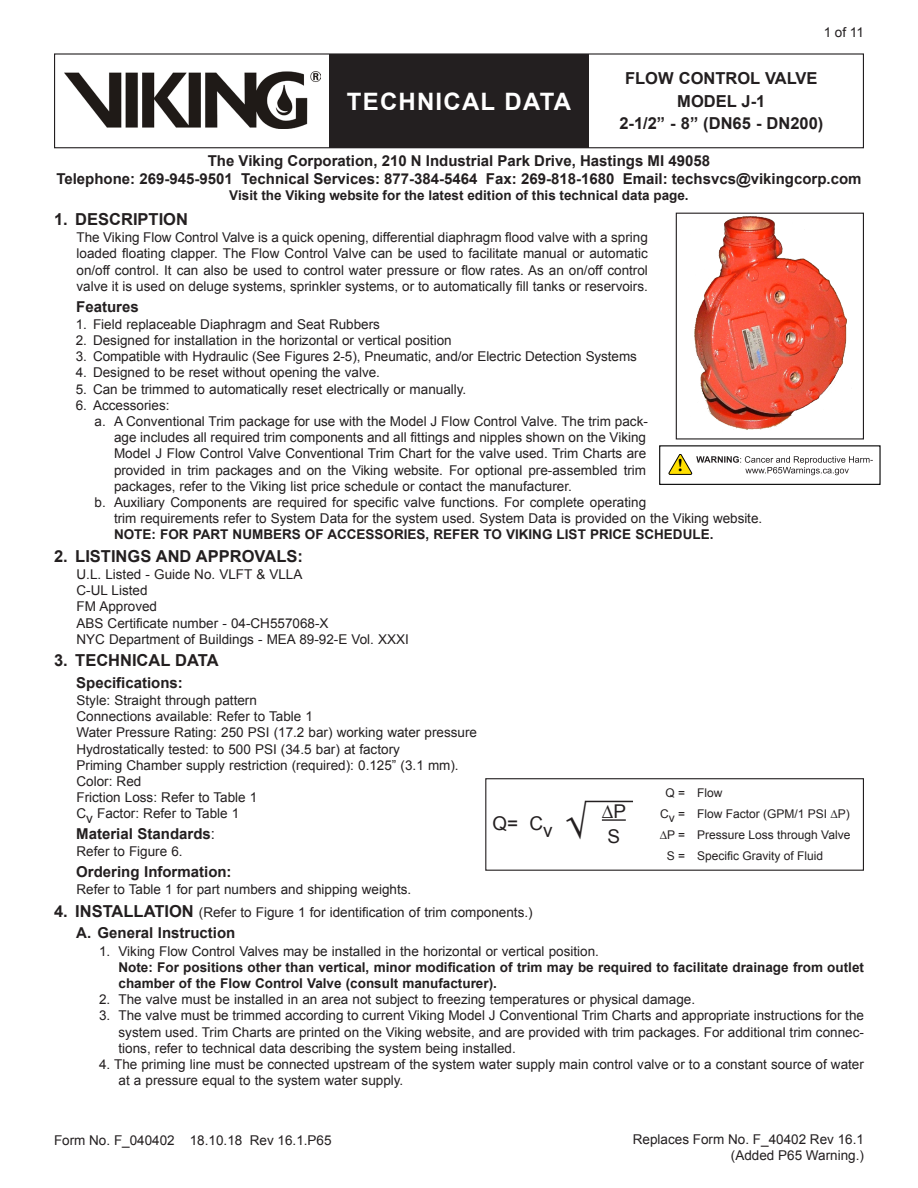
<style>
.page{position:relative;width:918px;height:1188px;background:#fff}
.page>*{position:absolute;margin:0;border:0;box-sizing:border-box;transform-origin:0 0}
.t1{font:39.3px "Arial";color:#231f20}
.t2{font:700 24px "Arial";letter-spacing:.05em;color:#fff}
.t3{font:18.9px "Arial";color:#231f20}
.Heading{font:700 16.5px/22.8px "Arial";color:#231f20;text-align:center}
.Heading_2{font:700 15px/18px "Arial";color:#231f20;text-align:center}
.Body_Text{font:13.5px/16.2px "Arial";color:#231f20;text-align:justify}
.Installation{font:13.5px/16.2px "Arial";color:#231f20;text-align:justify}
.Steps_2{font:13.5px/16.2px "Arial";color:#231f20}
.Steps_1{font:13.5px "Arial";color:#231f20}
.Installation-2{font:700 13.5px/16.2px "Arial";color:#231f20}
.Note{font:700 13.5px "Arial";color:#231f20}
.Heading-2{font:13.5px "Arial";color:#231f20}
.Right_Page_Number{font:13.5px "Arial";color:#231f20}
.t4{font:12px "Arial";color:#231f20}
.s1{font-weight:400}
.s2{font-weight:700;font-size:16.5px}
</style>
<div class="page">
<div style="left:54px;top:53px;width:810px;height:95px;border:1px solid #231f20"></div>
<div style="left:329px;top:54px;width:259px;height:94px;background:#231f20"></div>
<img style="left:65px;top:72px;width:256px;height:56px">
<div style="left:485px;top:778px;width:379px;height:93px;border:1px solid #231f20"></div>
<img style="left:694px;top:217px;width:153px;height:213px">
<div style="left:676px;top:213px;width:188px;height:227px;border:1px solid #231f20"></div>
<hr style="left:602px;top:819px;width:24px;height:2px;background:#231f20">
<hr style="left:585px;top:801px;width:48px;height:1px;background:#231f20">
<svg style="left:668px;top:454px;width:205px;height:21px"></svg>
<h2 class="t2" style="left:347px;top:85px;width:226px">TECHNICAL DATA</h2>
<p class="Steps_2" style="left:824px;top:24px;width:42px">1 of 11</p>
<p class="Heading" style="left:619px;top:67px;width:206px">FLOW CONTROL VALVE<br>MODEL J-1<br>2-1/2” - 8” (DN65 - DN200)</p>
<p class="Heading_2" style="left:56px;top:152px;width:807px">The Viking Corporation, 210 N Industrial Park Drive, Hastings MI 49058<br>Telephone: 269-945-9501 Technical Services: 877-384-5464 Fax: 269-818-1680 Email: techsvcs@vikingcorp.com</p>
<p class="Installation-2" style="left:229px;top:188px;width:461px">Visit the Viking website for the latest edition of this technical data page.</p>
<p class="Heading" style="left:54px;top:208px;width:136px">1. DESCRIPTION</p>
<p class="Body_Text" style="left:76px;top:230px;width:573px">The Viking Flow Control Valve is a quick opening, differential diaphragm flood valve with a spring loaded floating clapper. The Flow Control Valve can be used to facilitate manual or automatic on/off control. It can also be used to control water pressure or flow rates. As an on/off control valve it is used on deluge systems, sprinkler systems, or to automatically fill tanks or reservoirs.</p>
<p class="Heading_2" style="left:76px;top:298px;width:64px">Features</p>
<p class="Steps_1" style="left:76px;top:315px;width:306px">1. Field replaceable Diaphragm and Seat Rubbers</p>
<p class="Steps_1" style="left:76px;top:331px;width:377px">2. Designed for installation in the horizontal or vertical position</p>
<p class="Steps_1" style="left:76px;top:348px;width:563px">3. Compatible with Hydraulic (See Figures 2-5), Pneumatic, and/or Electric Detection Systems</p>
<p class="Steps_1" style="left:76px;top:364px;width:306px">4. Designed to be reset without opening the valve.</p>
<p class="Steps_1" style="left:76px;top:380px;width:392px">5. Can be trimmed to automatically reset electrically or manually.</p>
<p class="Steps_1" style="left:76px;top:396px;width:95px">6. Accessories:</p>
<p class="Steps_2" style="left:114px;top:413px;width:535px;text-indent:-20px">a. A Conventional Trim package for use with the Model J Flow Control Valve. The trim pack&shy;age includes all required trim components and all fittings and nipples shown on the Viking Model J Flow Control Valve Conventional Trim Chart for the valve used. Trim Charts are provided in trim packages and on the Viking website. For optional pre-assembled trim packages, refer to the Viking list price schedule or contact the manufacturer.</p>
<p class="Steps_2" style="left:114px;top:494px;width:650px;text-indent:-20px">b. Auxiliary Components are required for specific valve functions. For complete operating<br>trim requirements refer to System Data for the system used. System Data is provided on the Viking website.</p>
<p class="Note" style="left:114px;top:526px;width:601px">NOTE: FOR PART NUMBERS OF ACCESSORIES, REFER TO VIKING LIST PRICE SCHEDULE.</p>
<p class="Heading" style="left:54px;top:545px;width:250px">2. LISTINGS AND APPROVALS:</p>
<p class="Body_Text" style="left:76px;top:566px;width:228px">U.L. Listed - Guide No. VLFT &amp; VLLA</p>
<p class="Body_Text" style="left:76px;top:582px;width:73px">C-UL Listed</p>
<p class="Body_Text" style="left:76px;top:599px;width:82px">FM Approved</p>
<p class="Body_Text" style="left:76px;top:615px;width:254px">ABS Certificate number - 04-CH557068-X</p>
<p class="Body_Text" style="left:76px;top:631px;width:334px">NYC Department of Buildings - MEA 89-92-E Vol. XXXI</p>
<p class="Heading" style="left:54px;top:649px;width:166px">3. TECHNICAL DATA</p>
<p class="Heading_2" style="left:76px;top:674px;width:108px">Specifications:</p>
<p class="Body_Text" style="left:76px;top:692px;width:182px">Style: Straight through pattern</p>
<p class="Body_Text" style="left:76px;top:709px;width:238px">Connections available: Refer to Table 1</p>
<p class="Body_Text" style="left:76px;top:725px;width:402px">Water Pressure Rating: 250 PSI (17.2 bar) working water pressure</p>
<p class="Body_Text" style="left:76px;top:741px;width:325px">Hydrostatically tested: to 500 PSI (34.5 bar) at factory</p>
<p class="Body_Text" style="left:76px;top:757px;width:384px">Priming Chamber supply restriction (required): 0.125” (3.1 mm).</p>
<p class="Body_Text" style="left:76px;top:773px;width:66px">Color: Red</p>
<p class="Body_Text" style="left:76px;top:790px;width:182px">Friction Loss: Refer to Table 1</p>
<p class="Body_Text" style="left:76px;top:806px;width:164px">Cv Factor: Refer to Table 1</p>
<p class="Heading_2" style="left:76px;top:825px;width:140px">Material Standards<span class="s1">:</span></p>
<p class="Body_Text" style="left:76px;top:844px;width:108px">Refer to Figure 6.</p>
<p class="Heading_2" style="left:76px;top:863px;width:157px">Ordering Information:</p>
<p class="Body_Text" style="left:76px;top:882px;width:336px">Refer to Table 1 for part numbers and shipping weights.</p>
<p class="Heading-2" style="left:54px;top:903px;width:480px"><span class="s2">4. INSTALLATION</span> (Refer to Figure 1 for identification of trim components.)</p>
<p class="Heading_2" style="left:76px;top:925px;width:161px">A. General Instruction</p>
<p class="Installation" style="left:99px;top:943px;width:501px">1. Viking Flow Control Valves may be installed in the horizontal or vertical position.</p>
<p class="Installation-2" style="left:118px;top:959px;width:747px">Note: For positions other than vertical, minor modification of trim may be required to facilitate drainage from outlet chamber of the Flow Control Valve (consult manufacturer).</p>
<p class="Installation" style="left:99px;top:992px;width:598px">2. The valve must be installed in an area not subject to freezing temperatures or physical damage.</p>
<p class="Installation" style="left:118px;top:1008px;width:747px;text-indent:-20px">3. The valve must be trimmed according to current Viking Model J Conventional Trim Charts and appropriate instructions for the system used. Trim Charts are printed on the Viking website, and are provided with trim packages. For additional trim connec&shy;tions, refer to technical data describing the system being installed.</p>
<p class="Installation" style="left:118px;top:1056px;width:747px;text-indent:-20px">4. The priming line must be connected upstream of the system water supply main control valve or to a constant source of water at a pressure equal to the system water supply.</p>
<p class="t4" style="left:666px;top:785px;width:21px">Q =</p>
<p class="t4" style="left:697px;top:785px;width:27px">Flow</p>
<p class="t4" style="left:660px;top:806px;width:27px">Cv =</p>
<p class="t4" style="left:697px;top:806px;width:154px">Flow Factor (GPM/1 PSI ∆P)</p>
<p class="t4" style="left:660px;top:827px;width:27px">∆P =</p>
<p class="t4" style="left:697px;top:827px;width:155px">Pressure Loss through Valve</p>
<p class="t4" style="left:667px;top:847px;width:20px">S =</p>
<p class="t4" style="left:697px;top:847px;width:128px">Specific Gravity of Fluid</p>
<p class="t1" style="left:565px;top:798px;width:23px">√</p>
<p class="t3" style="left:602px;top:799px;width:26px">∆P</p>
<p class="t3" style="left:492px;top:811px;width:27px">Q=</p>
<p class="t3" style="left:529px;top:814px;width:25px">Cv</p>
<p class="t3" style="left:608px;top:824px;width:14px">S</p>
<p class="Steps_2" style="left:54px;top:1132px;width:279px">Form No. F_040402 18.10.18 Rev 16.1.P65</p>
<p class="Right_Page_Number" style="left:633px;top:1131px;width:233px">Replaces Form No. F_40402 Rev 16.1</p>
<p class="Right_Page_Number" style="left:731px;top:1147px;width:135px">(Added P65 Warning.)</p>
</div>
